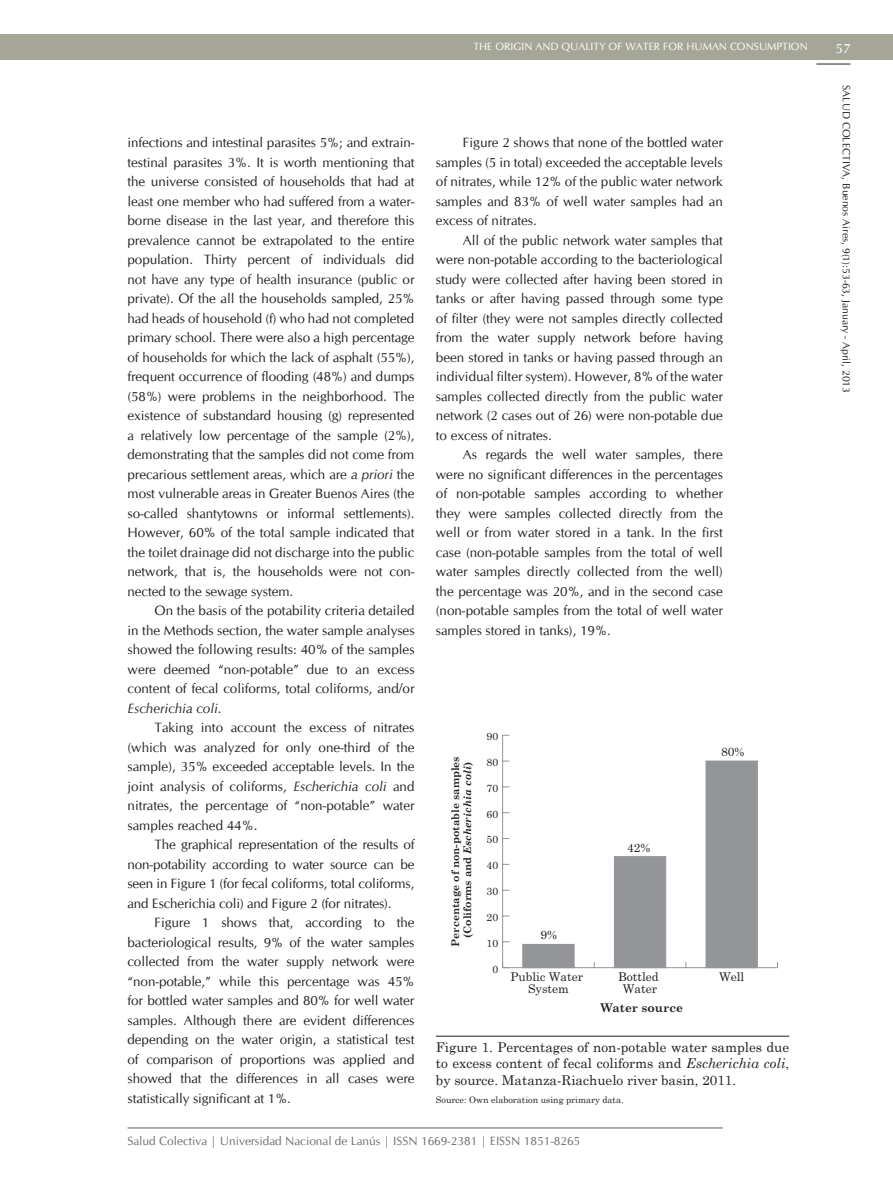
<style>
.page{position:relative;width:893px;height:1191px;background:#fff}
.page>*{position:absolute;margin:0;border:0;box-sizing:border-box;transform-origin:0 0}
.cuerpo{font:13.5px/19.5px "CG Omega";color:#231f20;text-align:justify}
.Título{font:13.5px/16.2px "Century Schoolbook";color:#231f20;text-align:justify}
.t1{font:13.5px "CG Omega";color:#fff}
.t2{font:12px "CG Omega";color:#6c6d70}
.t3{font:12px/12px "Century Schoolbook";color:#231f20;text-align:center}
.t4{font:700 12px "Century Schoolbook";color:#231f20}
.t5{font:700 10.5px/12px "Century Schoolbook";color:#231f20;text-align:center}
.t6{font:10.5px "CG Omega";color:#231f20}
.t7{font:10.5px "CG Omega";color:#fff}
.t8{font:10.5px "Century Schoolbook";color:#231f20}
.Fuente{font:9px "Century Schoolbook";color:#231f20}
.s1{font-style:italic}
</style>
<div class="page">
<div style="left:0;top:34px;width:893px;height:26px;background:#a6a698"></div>
<hr style="left:816px;top:64px;width:34px;height:1px;background:#231f20">
<hr style="left:128px;top:1127px;width:595px;height:1px;background:#939598">
<hr style="left:436px;top:1036px;width:353px;height:1px;background:#231f20">
<hr style="left:503px;top:967px;width:274px;height:1px;background:#939598">
<hr style="left:502px;top:735px;width:1px;height:232px;background:#939598">
<div style="left:522px;top:944px;width:52px;height:24px;background:#939598"></div>
<div style="left:614px;top:856px;width:52px;height:112px;background:#939598"></div>
<div style="left:706px;top:760px;width:52px;height:208px;background:#939598"></div>
<p class="cuerpo" style="left:128px;top:133px;width:289px">infections and intestinal parasites 5%; and extrain&shy;testinal parasites 3%. It is worth mentioning that the universe consisted of households that had at least one member who had suffered from a water&shy;borne disease in the last year, and therefore this prevalence cannot be extrapolated to the entire population. Thirty percent of individuals did not have any type of health insurance (public or private). Of the all the households sampled, 25% had heads of household (f) who had not completed primary school. There were also a high percentage of households for which the lack of asphalt (55%), frequent occurrence of flooding (48%) and dumps (58%) were problems in the neighborhood. The existence of substandard housing (g) represented a relatively low percentage of the sample (2%), demonstrating that the samples did not come from precarious settlement areas, which are <span class="s1">a priori</span> the most vulnerable areas in Greater Buenos Aires (the so-called shantytowns or informal settlements).<br>However, 60% of the total sample indicated that the toilet drainage did not discharge into the public network, that is, the households were not con&shy;nected to the sewage system.</p>
<p class="cuerpo" style="left:128px;top:601px;width:288px;text-indent:27px">On the basis of the potability criteria detailed in the Methods section, the water sample analyses showed the following results: 40% of the samples were deemed “non-potable” due to an excess content of fecal coliforms, total coliforms, and/or <span class="s1">Escherichia coli</span>.</p>
<p class="cuerpo" style="left:128px;top:718px;width:288px;text-indent:27px">Taking into account the excess of nitrates (which was analyzed for only one-third of the sample), 35% exceeded acceptable levels. In the joint analysis of coliforms, <span class="s1">Escherichia coli</span> and nitrates, the percentage of “non-potable” water samples reached 44%.</p>
<p class="cuerpo" style="left:128px;top:835px;width:288px;text-indent:27px">The graphical representation of the results of non-potability according to water source can be seen in Figure 1 (for fecal coliforms, total coliforms, and Escherichia coli) and Figure 2 (for nitrates).</p>
<p class="cuerpo" style="left:128px;top:913px;width:288px;text-indent:27px">Figure 1 shows that, according to the bacteriological results, 9% of the water samples collected from the water supply network were “non-potable,” while this percentage was 45% for bottled water samples and 80% for well water samples. Although there are evident differences depending on the water origin, a statistical test of comparison of proportions was applied and showed that the differences in all cases were statistically significant at 1%.</p>
<p class="t7" style="left:473px;top:40px;width:336px">THE ORIGIN AND QUALITY OF WATER FOR HUMAN CONSUMPTION</p>
<p class="t1" style="left:835px;top:40px;width:16px">57</p>
<p class="t6" style="left:852px;top:85px;width:309px;rotate:90deg">SALUD COLECTIVA, Buenos Aires, 9(1):53-63, January - April, 2013</p>
<p class="cuerpo" style="left:436px;top:133px;width:288px;text-indent:27px">Figure 2 shows that none of the bottled water samples (5 in total) exceeded the acceptable levels of nitrates, while 12% of the public water network samples and 83% of well water samples had an excess of nitrates.</p>
<p class="cuerpo" style="left:436px;top:230px;width:289px;text-indent:27px">All of the public network water samples that were non-potable according to the bacteriological study were collected after having been stored in tanks or after having passed through some type of filter (they were not samples directly collected from the water supply network before having been stored in tanks or having passed through an individual filter system). However, 8% of the water samples collected directly from the public water network (2 cases out of 26) were non-potable due to excess of nitrates.</p>
<p class="cuerpo" style="left:436px;top:445px;width:289px;text-indent:27px">As regards the well water samples, there were no significant differences in the percentages of non-potable samples according to whether they were samples collected directly from the well or from water stored in a tank. In the first case (non-potable samples from the total of well water samples directly collected from the well) the percentage was 20%, and in the second case (non-potable samples from the total of well water samples stored in tanks), 19%.</p>
<p class="t5" style="left:449px;top:946px;width:192px;rotate:-90deg">Percentage of non-potable samples (Coliforms and <span class="s1">Escherichia coli</span>)</p>
<p class="t8" style="left:487px;top:727px;width:13px">90</p>
<p class="t8" style="left:487px;top:753px;width:13px">80</p>
<p class="t8" style="left:487px;top:779px;width:13px">70</p>
<p class="t8" style="left:487px;top:805px;width:13px">60</p>
<p class="t8" style="left:487px;top:830px;width:13px">50</p>
<p class="t8" style="left:487px;top:856px;width:13px">40</p>
<p class="t8" style="left:487px;top:882px;width:13px">30</p>
<p class="t8" style="left:487px;top:908px;width:13px">20</p>
<p class="t8" style="left:487px;top:934px;width:13px">10</p>
<p class="t8" style="left:492px;top:960px;width:7px">0</p>
<p class="t3" style="left:541px;top:927px;width:18px">9%</p>
<p class="t3" style="left:510px;top:969px;width:74px">Public Water<br>System</p>
<p class="t3" style="left:627px;top:840px;width:25px">42%</p>
<p class="t3" style="left:721px;top:744px;width:25px">80%</p>
<p class="t3" style="left:618px;top:969px;width:42px">Bottled</p>
<p class="t3" style="left:719px;top:969px;width:27px">Well</p>
<p class="t3" style="left:623px;top:981px;width:36px">Water</p>
<p class="t4" style="left:601px;top:998px;width:84px">Water source</p>
<p class="Título" style="left:436px;top:1038px;width:355px">Figure 1. Percentages of non-potable water samples due to excess content of fecal coliforms and <span class="s1">Escherichia coli</span>, by source. Matanza-Riachuelo river basin, 2011.</p>
<p class="Fuente" style="left:436px;top:1092px;width:189px">Source: Own elaboration using primary data.</p>
<p class="t2" style="left:128px;top:1133px;width:454px">Salud Colectiva | Universidad Nacional de Lanús | ISSN 1669-2381 | EISSN 1851-8265</p>
</div>
